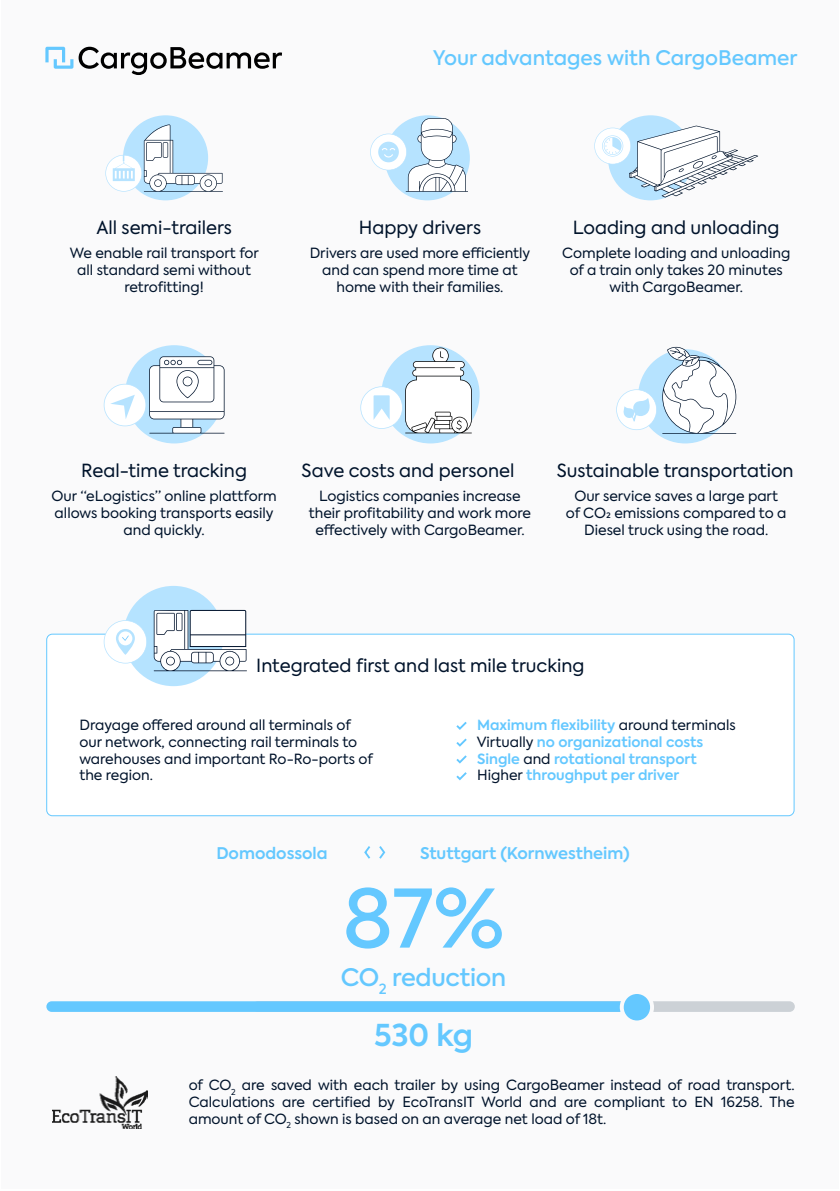
<style>
.page{position:relative;width:840px;height:1191px;background:#fff}
.page>*{position:absolute;margin:0;border:0;box-sizing:border-box;transform-origin:0 0}
.t1{font:500 80px "Axiforma";color:#64c8ff}
.t2{font:600 30px "Axiforma";color:#64c8ff}
.t3{font:500 24px "Axiforma";letter-spacing:-.01em;color:#64c8ff}
.t4{font:500 20px "Axiforma";color:#64c8ff}
.t5{font:18px "Axiforma";color:#00132b}
.t6{font:600 16px "Axiforma";color:#64c8ff}
.t7{font:14px/16.8px "Axiforma";color:#00132b;text-align:center}
.t8{font:600 14px/16.8px "Axiforma";color:#64c8ff}
.s1{font-weight:400;color:#00132b}
</style>
<div class="page">
<div style="left:1px;top:0;width:837px;height:1189px;background:#fafafb"></div>
<svg style="left:79px;top:47px;width:203px;height:28px"></svg>
<svg style="left:45px;top:47px;width:28px;height:22px"></svg>
<div style="left:47px;top:634px;width:746px;height:181px;background:#fff;border-radius:6px"></div>
<div style="left:46px;top:633px;width:748px;height:183px;border:1px solid #64c8ff;border-radius:6px"></div>
<svg style="left:456px;top:721px;width:11px;height:60px"></svg>
<div style="left:123px;top:586px;width:100px;height:100px;background:#b5e3ff;border-radius:50%"></div>
<svg style="left:154px;top:609px;width:93px;height:62px"></svg>
<hr style="left:190px;top:634px;width:55px;height:1px;background:#00122b">
<svg style="left:104px;top:620px;width:43px;height:43px"></svg>
<div style="left:123px;top:115px;width:85px;height:85px;background:#b6e3ff;border-radius:50%"></div>
<svg style="left:105px;top:124px;width:118px;height:68px"></svg>
<div style="left:384px;top:115px;width:85px;height:85px;background:#b6e3ff;border-radius:50%"></div>
<svg style="left:370px;top:118px;width:98px;height:74px"></svg>
<div style="left:607px;top:115px;width:85px;height:85px;background:#b6e3ff;border-radius:50%"></div>
<svg style="left:594px;top:126px;width:163px;height:72px"></svg>
<div style="left:125px;top:345px;width:98px;height:98px;background:#b6e3ff;border-radius:50%"></div>
<svg style="left:104px;top:356px;width:120px;height:77px"></svg>
<div style="left:381px;top:345px;width:98px;height:98px;background:#b6e3ff;border-radius:50%"></div>
<svg style="left:360px;top:347px;width:111px;height:86px"></svg>
<div style="left:637px;top:349px;width:95px;height:94px;background:#b6e3ff;border-radius:50%"></div>
<svg style="left:616px;top:389px;width:40px;height:41px"></svg>
<svg style="left:662px;top:346px;width:73px;height:88px"></svg>
<img style="left:53px;top:1076px;width:94px;height:52px">
<svg style="left:364px;top:846px;width:22px;height:13px"></svg>
<div style="left:252px;top:1001px;width:542px;height:11px;background:#ccd1d6;border-radius:5px"></div>
<div style="left:46px;top:1001px;width:592px;height:11px;background:#64c8ff;border-radius:5px"></div>
<svg style="left:619px;top:994px;width:34px;height:27px"></svg>
<h3 class="t4" style="left:432px;top:45px;width:366px">Your advantages with CargoBeamer</h3>
<p class="t5" style="left:96px;top:215px;width:137px">All semi-trailers</p>
<p class="t7" style="left:70px;top:245px;width:191px">We enable rail transport for all standard semi without retrofitting!</p>
<p class="t5" style="left:358px;top:215px;width:124px">Happy drivers</p>
<p class="t7" style="left:309px;top:245px;width:222px">Drivers are used more efficiently and can spend more time at home with their families.</p>
<p class="t5" style="left:572px;top:215px;width:208px">Loading and unloading</p>
<p class="t7" style="left:562px;top:245px;width:229px">Complete loading and unloading of a train only takes 20 minutes with CargoBeamer.</p>
<p class="t5" style="left:81px;top:458px;width:167px">Real-time tracking</p>
<p class="t5" style="left:556px;top:458px;width:238px">Sustainable transportation</p>
<p class="t5" style="left:301px;top:458px;width:214px">Save costs and personel</p>
<p class="t7" style="left:52px;top:488px;width:226px">Our “eLogistics” online plattform allows booking transports easily and quickly.</p>
<p class="t7" style="left:565px;top:488px;width:222px">Our service saves a large part of CO2 emissions compared to a<br>Diesel truck using the road.</p>
<p class="t7" style="left:309px;top:488px;width:223px">Logistics companies increase their profitability and work more effectively with CargoBeamer.</p>
<p class="t5" style="left:256px;top:653px;width:329px">Integrated first and last mile trucking</p>
<p class="t7" style="left:79px;top:716px;width:295px;text-align:left">Drayage offered around all terminals of our network, connecting rail terminals to warehouses and important Ro-Ro-ports of the region.</p>
<p class="t8" style="left:476px;top:716px;width:260px">Maximum flexibility <span class="s1">around terminals Virtually</span> no organizational costs Single <span class="s1">and</span> rotational transport <span class="s1">Higher</span> throughput per driver</p>
<p class="t6" style="left:216px;top:842px;width:113px">Domodossola</p>
<p class="t6" style="left:420px;top:842px;width:211px">Stuttgart (Kornwestheim)</p>
<h1 class="t1" style="left:342px;top:866px;width:163px">87%</h1>
<h3 class="t3" style="left:340px;top:962px;width:167px">CO<sub>2</sub> reduction</h3>
<h2 class="t2" style="left:374px;top:1014px;width:100px">530 kg</h2>
<p class="t7" style="left:189px;top:1076px;width:607px;text-align:justify">of CO<sub>2</sub> are saved with each trailer by using CargoBeamer instead of road transport.<br>Calculations are certified by EcoTransIT World and are compliant to EN 16258. The amount of CO<sub>2</sub> shown is based on an average net load of 18t.</p>
</div>
